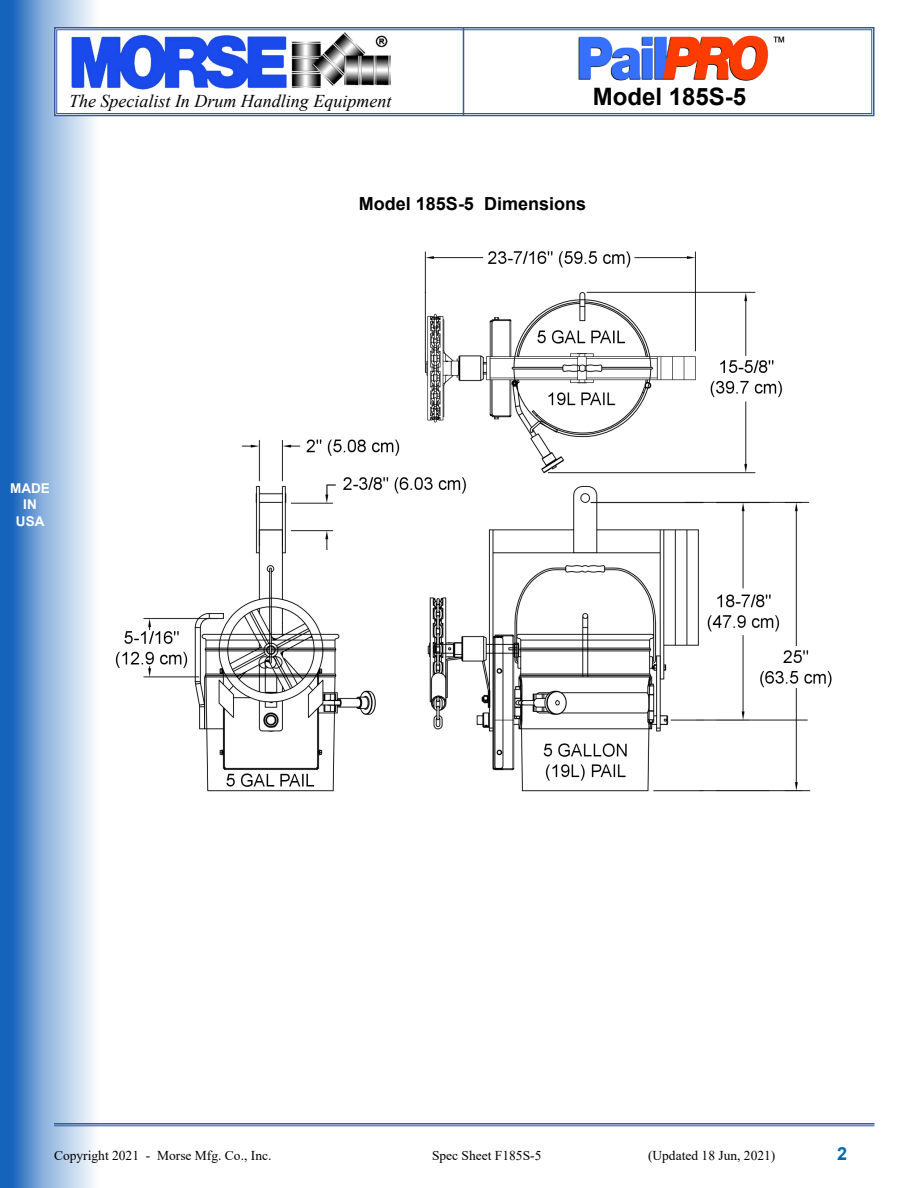
<style>
.page{position:relative;width:918px;height:1188px;background:#fff}
.page>*{position:absolute;margin:0;border:0;box-sizing:border-box;transform-origin:0 0}
.t1{font:700 24px "Arial";color:#000}
.t2{font:italic 18px "Times New Roman";color:#000}
.t3{font:700 18px "Arial";color:#000}
.t4{font:700 18px "Arial";color:#0067b1}
.t5{font:13.5px "Times New Roman";color:#000}
.t6{font:700 13.5px/16.2px "Arial";color:#fff;text-align:center}
</style>
<div class="page">
<img style="left:0;top:0;width:202px;height:1188px">
<svg style="left:53px;top:26px;width:822px;height:91px"></svg>
<div style="left:56px;top:29px;width:816px;height:85px;border:1px solid #2f5a9f"></div>
<img style="left:69px;top:32px;width:324px;height:58px">
<hr style="left:463px;top:27px;width:1px;height:88px;background:#2f5a9f">
<hr style="left:54px;top:1123px;width:820px;height:2px;background:#2f5a9f">
<hr style="left:54px;top:1126px;width:820px;height:1px;background:#2f5a9f">
<img style="left:578px;top:36px;width:207px;height:45px">
<img style="left:111px;top:244px;width:721px;height:552px">
<h2 class="t2" style="left:69px;top:89px;width:324px">The Specialist In Drum Handling Equipment</h2>
<h1 class="t1" style="left:593px;top:80px;width:155px">Model 185S-5</h1>
<p class="t6" style="left:10px;top:481px;width:41px">MADE<br>IN<br>USA</p>
<h2 class="t3" style="left:359px;top:191px;width:229px">Model 185S-5 Dimensions</h2>
<p class="t5" style="left:54px;top:1146px;width:219px">Copyright 2021 - Morse Mfg. Co., Inc.</p>
<p class="t5" style="left:432px;top:1146px;width:111px">Spec Sheet F185S-5</p>
<p class="t5" style="left:648px;top:1146px;width:129px">(Updated 18 Jun, 2021)</p>
<h2 class="t4" style="left:837px;top:1141px;width:12px">2</h2>
</div>
